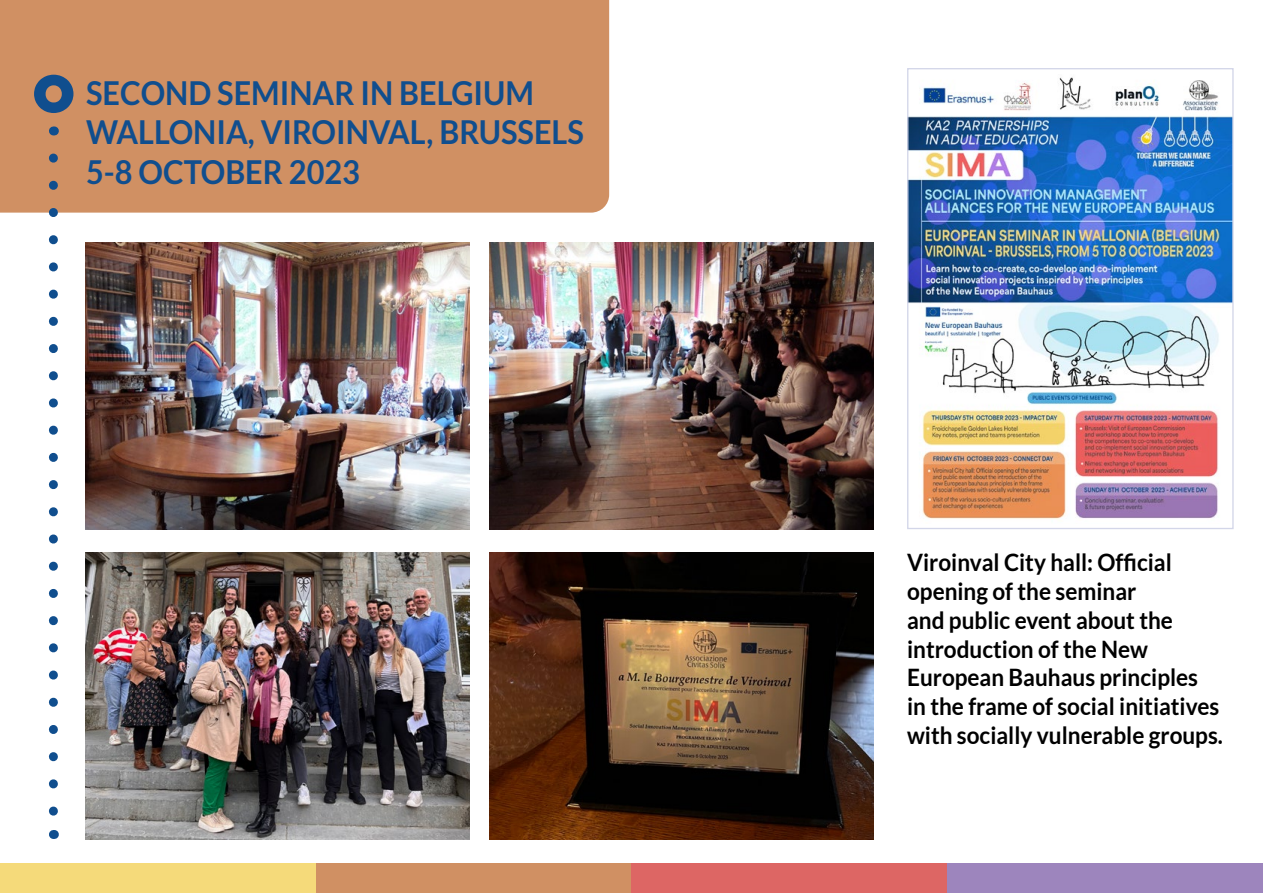
<style>
.page{position:relative;width:1263px;height:893px;background:#fff}
.page>*{position:absolute;margin:0;border:0;box-sizing:border-box;transform-origin:0 0}
.t1{font:900 108px "Lato";color:#104e8e}
.t2{font:700 33px/39.6px "Lato";color:#104e8e;scale:.93 1}
.t3{font:700 24px/28.8px "Lato";color:#000;scale:.94 1}
</style>
<div class="page">
<div style="left:0;top:863px;width:316px;height:30px;background:#f5da7a"></div>
<div style="left:316px;top:863px;width:315px;height:30px;background:#d09063"></div>
<div style="left:631px;top:863px;width:316px;height:30px;background:#dd6664"></div>
<div style="left:947px;top:863px;width:316px;height:30px;background:#9d85bd"></div>
<img style="left:909px;top:77px;width:322px;height:442px">
<div style="left:907px;top:68px;width:326px;height:461px;border:1px solid #d3d6e9"></div>
<div style="left:0;top:0;width:609px;height:213px;background:#d09063"></div>
<svg style="left:49px;top:158px;width:9px;height:658px"></svg>
<img style="left:85px;top:553px;width:384px;height:287px">
<img style="left:85px;top:242px;width:384px;height:287px">
<img style="left:489px;top:242px;width:384px;height:287px">
<img style="left:489px;top:553px;width:384px;height:287px">
<h1 class="t1" style="left:32px;top:52px;width:45px">°</h1>
<h2 class="t2" style="left:86px;top:72px;width:537px">SECOND SEMINAR IN BELGIUM<br>WALLONIA, VIROINVAL, BRUSSELS<br>5-8 OCTOBER 2023</h2>
<p class="t3" style="left:907px;top:548px;width:338px">Viroinval City hall: Official opening of the seminar<br>and public event about the introduction of the New<br>European Bauhaus principles in the frame of social initiatives with socially vulnerable groups.</p>
</div>
